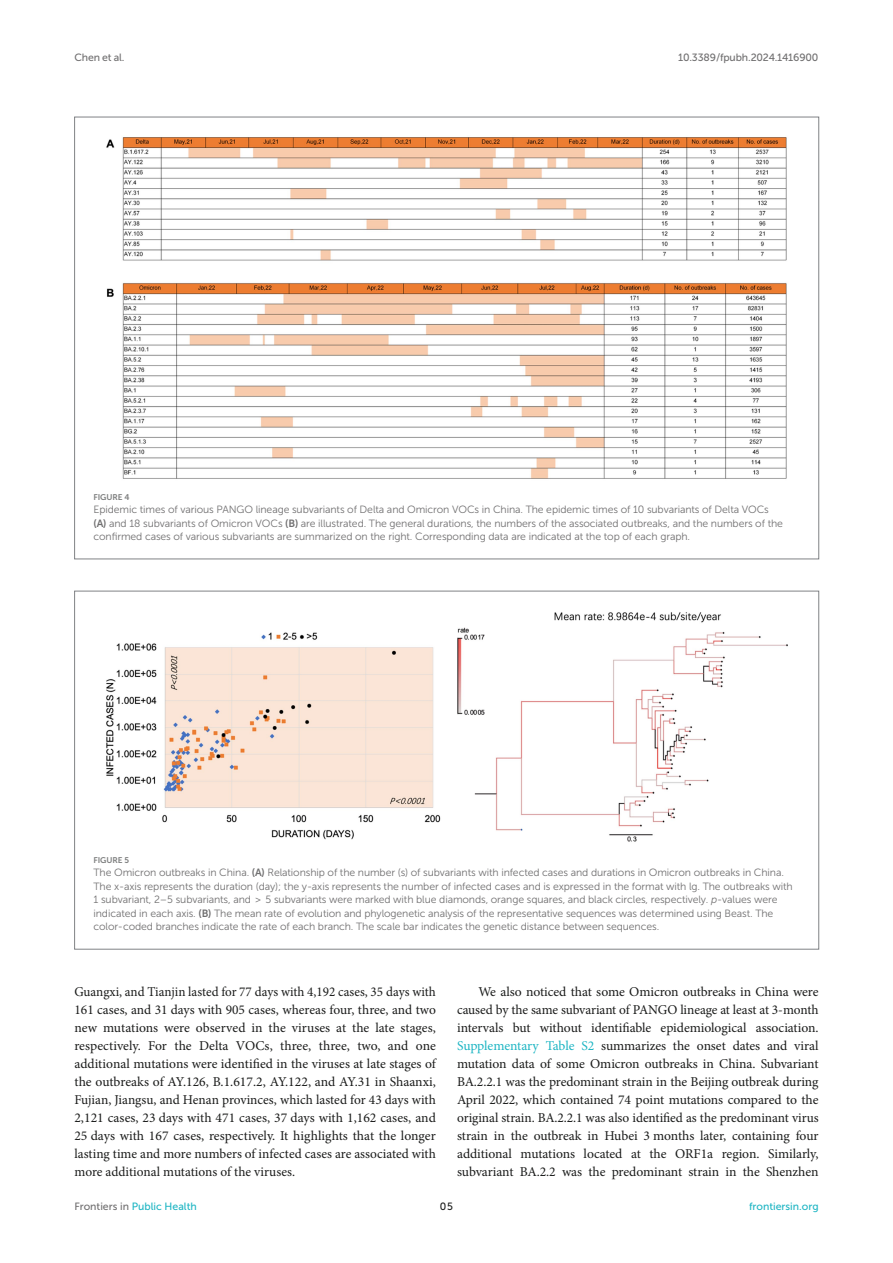
<style>
.page{position:relative;width:893px;height:1263px;background:#fff}
.page>*{position:absolute;margin:0;border:0;box-sizing:border-box;transform-origin:0 0}
.TEXT{font:13.5px/18px "Minion Pro";letter-spacing:-.005em;color:#1b1c1b;text-align:justify}
.FIG_LEG{font:10.5px/13.5px "Museo Sans 300";letter-spacing:-.01em;color:#706f70}
.t1{font:10.5px "Museo Sans 500";color:#1db5c3}
.t2{font:10.5px "Museo Sans 500";letter-spacing:-.015em;color:#706f70}
.t3{font:10.5px "Museo Sans 500";color:#1b1c1b}
.FIG_HD{font:8.25px "Museo Sans 700";letter-spacing:-.01em;color:#7e7f7f}
.s1{font-family:"Museo Sans 700"}
.s2{font-style:italic}
.s3{color:#1db5c3}
.s4{color:#706f70}
</style>
<div class="page">
<img style="left:106px;top:137px;width:681px;height:342px">
<img style="left:106px;top:612px;width:682px;height:230px">
<p class="t2" style="left:74px;top:51px;width:52px">Chen et al.</p>
<p class="t2" style="left:678px;top:51px;width:142px">10.3389/fpubh.2024.1416900</p>
<p class="FIG_HD" style="left:94px;top:492px;width:37px">FIGURE 4</p>
<p class="FIG_LEG" style="left:94px;top:503px;width:691px">Epidemic times of various PANGO lineage subvariants of Delta and Omicron VOCs in China. The epidemic times of 10 subvariants of Delta VOCs <span class="s1">(A)</span> and 18 subvariants of Omicron VOCs <span class="s1">(B)</span> are illustrated. The general durations, the numbers of the associated outbreaks, and the numbers of the confirmed cases of various subvariants are summarized on the right. Corresponding data are indicated at the top of each graph.</p>
<p class="FIG_HD" style="left:94px;top:855px;width:37px">FIGURE 5</p>
<p class="FIG_LEG" style="left:94px;top:866px;width:701px">The Omicron outbreaks in China. <span class="s1">(A)</span> Relationship of the number (s) of subvariants with infected cases and durations in Omicron outbreaks in China.<br>The x-axis represents the duration (day); the y-axis represents the number of infected cases and is expressed in the format with lg. The outbreaks with 1 subvariant, 2–5 subvariants, and &gt; 5 subvariants were marked with blue diamonds, orange squares, and black circles, respectively. <span class="s2">p</span>-values were indicated in each axis. <span class="s1">(B)</span> The mean rate of evolution and phylogenetic analysis of the representative sequences was determined using Beast. The color-coded branches indicate the rate of each branch. The scale bar indicates the genetic distance between sequences.</p>
<p class="TEXT" style="left:74px;top:983px;width:363px">Guangxi, and Tianjin lasted for 77 days with 4,192 cases, 35 days with 161 cases, and 31 days with 905 cases, whereas four, three, and two new mutations were observed in the viruses at the late stages, respectively. For the Delta VOCs, three, three, two, and one additional mutations were identified in the viruses at late stages of the outbreaks of AY.126, B.1.617.2, AY.122, and AY.31 in Shaanxi, Fujian, Jiangsu, and Henan provinces, which lasted for 43 days with 2,121 cases, 23 days with 471 cases, 37 days with 1,162 cases, and 25 days with 167 cases, respectively. It highlights that the longer lasting time and more numbers of infected cases are associated with more additional mutations of the viruses.</p>
<p class="TEXT" style="left:457px;top:983px;width:363px;text-indent:21px">We also noticed that some Omicron outbreaks in China were caused by the same subvariant of PANGO lineage at least at 3-month intervals but without identifiable epidemiological association.<br><span class="s3">Supplementary Table S2</span> summarizes the onset dates and viral mutation data of some Omicron outbreaks in China. Subvariant BA.2.2.1 was the predominant strain in the Beijing outbreak during April 2022, which contained 74 point mutations compared to the original strain. BA.2.2.1 was also identified as the predominant virus strain in the outbreak in Hubei 3 months later, containing four additional mutations located at the ORF1a region. Similarly, subvariant BA.2.2 was the predominant strain in the Shenzhen</p>
<p class="t1" style="left:74px;top:1200px;width:124px"><span class="s4">Frontiers in</span> Public Health</p>
<p class="t3" style="left:440px;top:1200px;width:14px">05</p>
<p class="t1" style="left:749px;top:1200px;width:71px">frontiersin.org</p>
</div>
